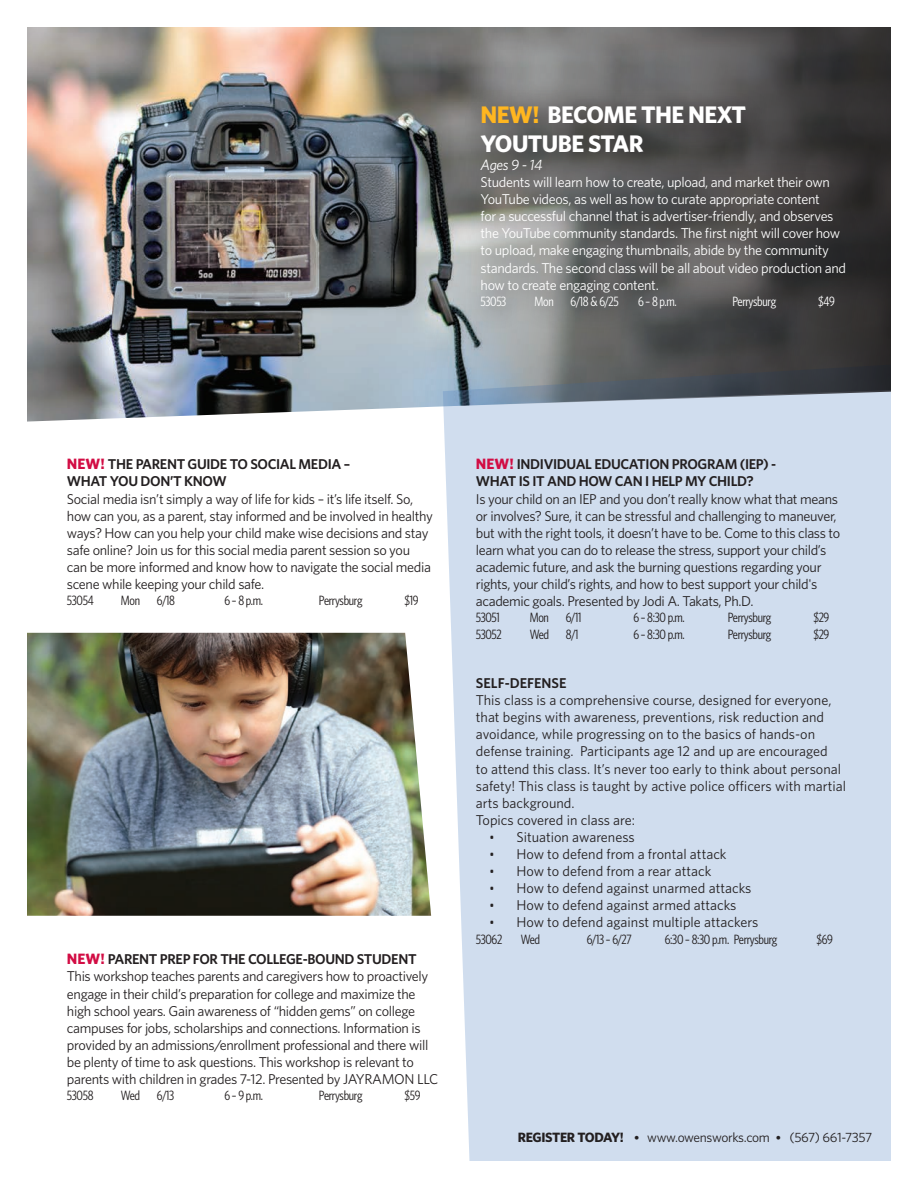
<style>
.page{position:relative;width:918px;height:1188px;background:#fff}
.page>*{position:absolute;margin:0;border:0;box-sizing:border-box;transform-origin:0 0}
.Cooking_Tabs_2016{font:700 24px/28.8px "Whitney";letter-spacing:-.025em;color:#fff}
.Cooking_Tabs_2016-2{font:italic 15px "Whitney";letter-spacing:-.025em;color:#fff}
.Cooking_Tabs_2016-3{font:14.25px/17.1px "Whitney";letter-spacing:-.025em;color:#231f20}
._6_29_15_TABS_2{font:14.25px/17.1px "Whitney";color:#231f20}
.Cooking_Tabs_2016-4{font:14.25px/17.1px "Whitney";letter-spacing:-.025em;color:#fff}
.Cooking_Tabs_2016-5{font:14.25px "Whitney";color:#231f20}
.Cooking_Tabs_2016-6{font:600 14.25px/17.1px "Whitney";letter-spacing:-.025em;color:#231f20}
._6_29_15_TABS_2-2{font:600 14.25px "Whitney";color:#231f20}
.Cooking_Tabs_2016-7{font:13.5px "Whitney Condensed";letter-spacing:-.025em;color:#231f20}
._6_29_15_Tabs{font:13.5px "Whitney";letter-spacing:-.025em;color:#231f20}
._6_29_15_TABS_2-3{font:13.5px "Whitney Condensed";letter-spacing:-.025em;color:#231f20}
.Cooking_Tabs_2016-8{font:13.5px "Whitney Condensed";letter-spacing:-.025em;color:#fff}
.s1{color:#ffb620}
.s2{font-weight:700;font-size:15px;color:#d20d44}
.s3{font-family:"Whitney Condensed";font-size:13.5px}
.s4{font-weight:700}
.s5{font-family:"Sentinel";font-weight:500}
</style>
<div class="page">
<img style="left:27px;top:27px;width:397px;height:395px">
<img style="left:27px;top:633px;width:404px;height:283px">
<div style="left:443px;top:407px;width:448px;height:754px;background:#d0ddee"></div>
<svg style="left:413px;top:27px;width:478px;height:380px;background:#666a6d"></svg>
<div style="left:465px;top:88px;width:406px;height:245px;background:#231f20;opacity:.75"></div>
<p class="Cooking_Tabs_2016" style="left:481px;top:100px;width:267px"><span class="s1">NEW!</span> BECOME THE NEXT<br>YOUTUBE STAR</p>
<p class="Cooking_Tabs_2016-2" style="left:481px;top:155px;width:64px">Ages 9 - 14</p>
<p class="Cooking_Tabs_2016-4" style="left:481px;top:173px;width:367px">Students will learn how to create, upload, and market their own YouTube videos, as well as how to curate appropriate content<br>for a successful channel that is advertiser-friendly, and observes the YouTube community standards. The first night will cover how to upload, make engaging thumbnails, abide by the community standards. The second class will be all about video production and how to create engaging content.</p>
<p class="Cooking_Tabs_2016-8" style="left:481px;top:293px;width:27px">53053</p>
<p class="Cooking_Tabs_2016-8" style="left:535px;top:293px;width:21px">Mon</p>
<p class="Cooking_Tabs_2016-8" style="left:571px;top:293px;width:50px">6/18 &amp; 6/25</p>
<p class="Cooking_Tabs_2016-8" style="left:638px;top:293px;width:40px">6 – 8 p.m.</p>
<p class="Cooking_Tabs_2016-8" style="left:733px;top:293px;width:45px">Perrysburg</p>
<p class="Cooking_Tabs_2016-8" style="left:818px;top:293px;width:18px">$49</p>
<p class="Cooking_Tabs_2016-6" style="left:67px;top:456px;width:285px"><span class="s2">NEW!</span> THE PARENT GUIDE TO SOCIAL MEDIA –<br>WHAT YOU DON’T KNOW</p>
<p class="Cooking_Tabs_2016-3" style="left:67px;top:490px;width:368px">Social media isn’t simply a way of life for kids – it’s life itself. So, how can you, as a parent, stay informed and be involved in healthy ways? How can you help your child make wise decisions and stay safe online? Join us for this social media parent session so you can be more informed and know how to navigate the social media scene while keeping your child safe.</p>
<p class="Cooking_Tabs_2016-7" style="left:67px;top:592px;width:28px">53054</p>
<p class="Cooking_Tabs_2016-7" style="left:121px;top:592px;width:21px">Mon</p>
<p class="Cooking_Tabs_2016-7" style="left:157px;top:592px;width:20px">6/18</p>
<p class="Cooking_Tabs_2016-7" style="left:224px;top:592px;width:40px">6 – 8 p.m.</p>
<p class="Cooking_Tabs_2016-7" style="left:319px;top:592px;width:45px">Perrysburg</p>
<p class="Cooking_Tabs_2016-7" style="left:404px;top:592px;width:16px">$19</p>
<p class="Cooking_Tabs_2016-6" style="left:67px;top:951px;width:351px"><span class="s2">NEW!</span> PARENT PREP FOR THE COLLEGE-BOUND STUDENT</p>
<p class="Cooking_Tabs_2016-3" style="left:67px;top:968px;width:373px">This workshop teaches parents and caregivers how to proactively engage in their child’s preparation for college and maximize the high school years. Gain awareness of “hidden gems” on college campuses for jobs, scholarships and connections. Information is provided by an admissions/enrollment professional and there will be plenty of time to ask questions. This workshop is relevant to parents with children in grades 7-12. Presented by JAYRAMON LLC</p>
<p class="Cooking_Tabs_2016-7" style="left:67px;top:1087px;width:28px">53058</p>
<p class="Cooking_Tabs_2016-7" style="left:121px;top:1087px;width:55px">Wed 6/13</p>
<p class="Cooking_Tabs_2016-7" style="left:224px;top:1087px;width:40px">6 – 9 p.m.</p>
<p class="Cooking_Tabs_2016-7" style="left:319px;top:1087px;width:45px">Perrysburg</p>
<p class="Cooking_Tabs_2016-7" style="left:404px;top:1087px;width:18px">$59</p>
<p class="Cooking_Tabs_2016-6" style="left:476px;top:456px;width:302px"><span class="s2">NEW!</span> INDIVIDUAL EDUCATION PROGRAM (IEP) -<br>WHAT IS IT AND HOW CAN I HELP MY CHILD?</p>
<p class="Cooking_Tabs_2016-3" style="left:476px;top:490px;width:366px">Is your child on an IEP and you don’t really know what that means or involves? Sure, it can be stressful and challenging to maneuver, but with the right tools, it doesn’t have to be. Come to this class to learn what you can do to release the stress, support your child’s academic future, and ask the burning questions regarding your rights, your child’s rights, and how to best support your child's academic goals. Presented by Jodi A. Takats, Ph.D.</p>
<p class="Cooking_Tabs_2016-7" style="left:476px;top:610px;width:26px">53051</p>
<p class="Cooking_Tabs_2016-7" style="left:530px;top:610px;width:21px">Mon</p>
<p class="Cooking_Tabs_2016-7" style="left:566px;top:610px;width:17px">6/11</p>
<p class="Cooking_Tabs_2016-7" style="left:633px;top:610px;width:53px">6 – 8:30 p.m.</p>
<p class="Cooking_Tabs_2016-7" style="left:728px;top:610px;width:45px">Perrysburg</p>
<p class="Cooking_Tabs_2016-7" style="left:813px;top:610px;width:18px">$29</p>
<p class="Cooking_Tabs_2016-7" style="left:476px;top:626px;width:28px">53052</p>
<p class="Cooking_Tabs_2016-7" style="left:530px;top:626px;width:50px">Wed 8/1</p>
<p class="Cooking_Tabs_2016-7" style="left:633px;top:626px;width:53px">6 – 8:30 p.m.</p>
<p class="Cooking_Tabs_2016-7" style="left:728px;top:626px;width:45px">Perrysburg</p>
<p class="Cooking_Tabs_2016-7" style="left:813px;top:626px;width:18px">$29</p>
<p class="_6_29_15_TABS_2-2" style="left:476px;top:674px;width:92px">SELF-DEFENSE</p>
<p class="_6_29_15_TABS_2" style="left:476px;top:691px;width:372px">This class is a comprehensive course, designed for everyone, that begins with awareness, preventions, risk reduction and avoidance, while progressing on to the basics of hands-on defense training. Participants age 12 and up are encouraged<br>to attend this class. It’s never too early to think about personal safety! This class is taught by active police officers with martial arts background.</p>
<p class="_6_29_15_TABS_2" style="left:476px;top:811px;width:161px">Topics covered in class are:</p>
<p class="Cooking_Tabs_2016-5" style="left:489px;top:828px;width:147px"><span class="s3">•</span> Situation awareness</p>
<p class="Cooking_Tabs_2016-5" style="left:489px;top:845px;width:239px"><span class="s3">•</span> How to defend from a frontal attack</p>
<p class="Cooking_Tabs_2016-5" style="left:489px;top:862px;width:223px"><span class="s3">•</span> How to defend from a rear attack</p>
<p class="Cooking_Tabs_2016-5" style="left:489px;top:879px;width:264px"><span class="s3">•</span> How to defend against unarmed attacks</p>
<p class="Cooking_Tabs_2016-5" style="left:489px;top:896px;width:249px"><span class="s3">•</span> How to defend against armed attacks</p>
<p class="Cooking_Tabs_2016-5" style="left:489px;top:913px;width:271px"><span class="s3">•</span> How to defend against multiple attackers</p>
<p class="_6_29_15_TABS_2-3" style="left:476px;top:931px;width:28px">53062</p>
<p class="_6_29_15_TABS_2-3" style="left:521px;top:931px;width:21px">Wed</p>
<p class="_6_29_15_TABS_2-3" style="left:587px;top:931px;width:46px">6/13 – 6/27</p>
<p class="_6_29_15_TABS_2-3" style="left:665px;top:931px;width:114px">6:30 – 8:30 p.m. Perrysburg</p>
<p class="_6_29_15_TABS_2-3" style="left:816px;top:931px;width:18px">$69</p>
<p class="_6_29_15_Tabs" style="left:518px;top:1129px;width:356px"><span class="s4">REGISTER TODAY!</span> <span class="s5">•</span> www.owensworks.com <span class="s5">•</span> (567) 661-7357</p>
</div>
